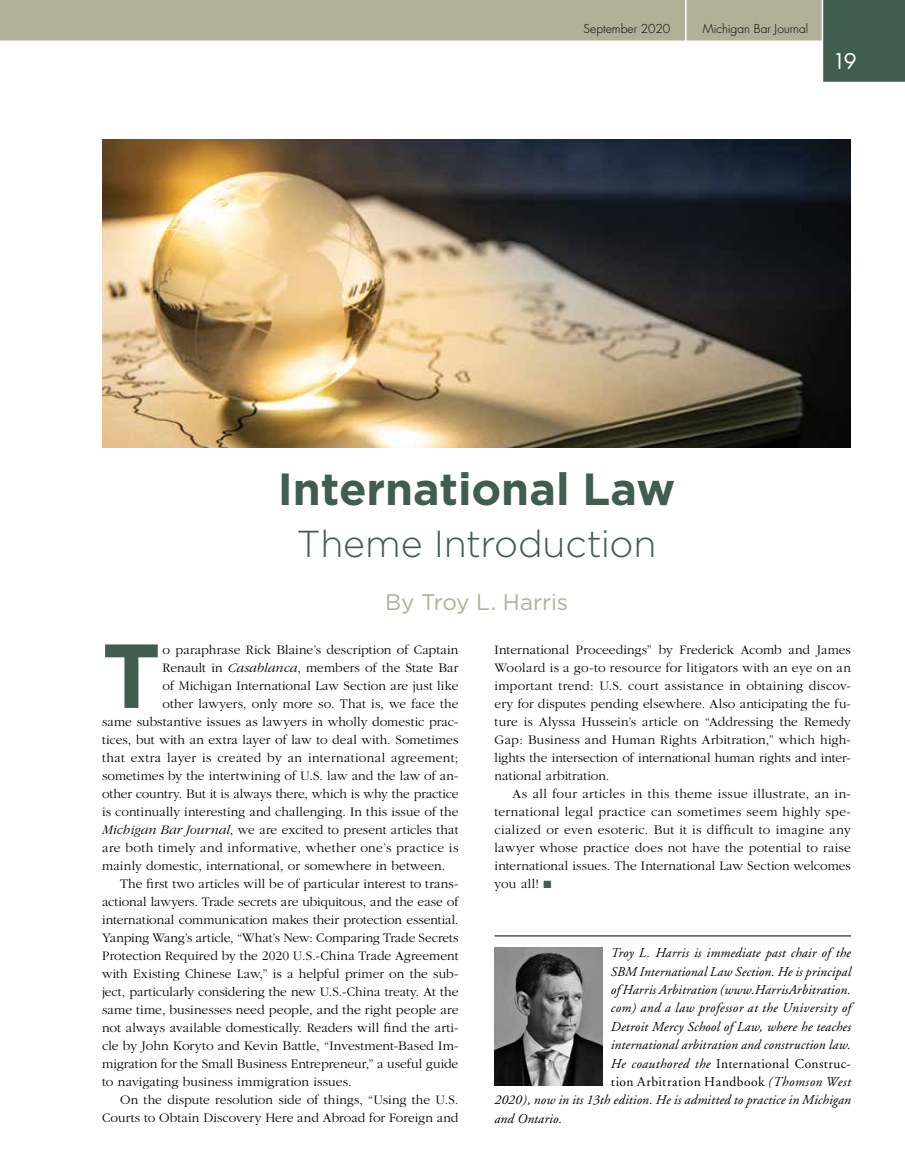
<style>
.page{position:relative;width:905px;height:1175px;background:#fff}
.page>*{position:absolute;margin:0;border:0;box-sizing:border-box;transform-origin:0 0}
.t1{font:700 90.6px "Gotham";color:#405d50}
.t2{font:700 45px "Gotham";color:#405d50}
.t3{font:300 37.5px "Gotham";letter-spacing:-.005em;color:#405d50}
.t4{font:22.5px "Gotham";letter-spacing:-.01em;color:#b1b099}
.t5{font:21px "Futura";color:#fff}
.t6{font:300 13.5px/18px "Garamond";letter-spacing:.005em;color:#000;text-align:justify}
.t7{font:italic 13.5px "Adobe Garamond";letter-spacing:.01em;color:#000}
.t8{font:13.5px "Adobe Garamond";letter-spacing:.035em;color:#000}
.t9{font:300 13.5px "Garamond";letter-spacing:.025em;color:#000}
.t10{font:italic 13.5px "Adobe Garamond";letter-spacing:.03em;color:#000}
.t11{font:300 12px "Futura";letter-spacing:.005em;color:#000}
.s1{font-style:italic}
.s2{color:#405d50}
</style>
<div class="page">
<svg style="left:0;top:0;width:904px;height:82px"></svg>
<img style="left:102px;top:139px;width:748px;height:309px">
<hr style="left:494px;top:935px;width:356px;height:1px;background:#000">
<img style="left:494px;top:947px;width:108px;height:138px">
<p class="t11" style="left:583px;top:21px;width:88px">September 2020</p>
<p class="t11" style="left:702px;top:21px;width:107px">Michigan Bar Journal</p>
<h3 class="t5" style="left:832px;top:47px;width:25px">19</h3>
<h2 class="t2" style="left:278px;top:459px;width:399px">International Law</h2>
<h3 class="t3" style="left:296px;top:520px;width:361px">Theme Introduction</h3>
<h3 class="t4" style="left:385px;top:587px;width:184px">By Troy L. Harris</h3>
<h1 class="t1" style="left:102px;top:615px;width:60px">T</h1>
<p class="t6" style="left:163px;top:641px;width:297px">o paraphrase Rick Blaine’s description of Captain</p>
<p class="t6" style="left:163px;top:659px;width:297px">Renault in <span class="s1">Casablanca</span>, members of the State Bar</p>
<p class="t6" style="left:163px;top:677px;width:297px">of Michigan International Law Section are just like</p>
<p class="t6" style="left:163px;top:695px;width:297px">other lawyers, only more so. That is, we face the</p>
<p class="t6" style="left:102px;top:713px;width:358px">same substantive issues as lawyers in wholly domestic prac-</p>
<p class="t6" style="left:102px;top:731px;width:358px">tices, but with an extra layer of law to deal with. Sometimes</p>
<p class="t9" style="left:102px;top:750px;width:358px">that extra layer is created by an international agreement;</p>
<p class="t6" style="left:102px;top:767px;width:358px">sometimes by the intertwining of U.S. law and the law of an-</p>
<p class="t6" style="left:102px;top:785px;width:358px">other country. But it is always there, which is why the practice</p>
<p class="t6" style="left:102px;top:803px;width:358px">is continually interesting and challenging. In this issue of the</p>
<p class="t6" style="left:102px;top:821px;width:358px"><span class="s1">Michigan Bar Journal</span>, we are excited to present articles that</p>
<p class="t6" style="left:102px;top:839px;width:358px">are both timely and informative, whether one’s practice is</p>
<p class="t6" style="left:102px;top:857px;width:345px">mainly domestic, international, or somewhere in between.</p>
<p class="t6" style="left:120px;top:875px;width:340px">The first two articles will be of particular interest to trans-</p>
<p class="t6" style="left:102px;top:893px;width:358px">actional lawyers. Trade secrets are ubiquitous, and the ease of</p>
<p class="t6" style="left:102px;top:911px;width:358px">international communication makes their protection essential.</p>
<p class="t6" style="left:102px;top:929px;width:358px">Yanping Wang’s article, “What’s New: Comparing Trade Secrets</p>
<p class="t6" style="left:102px;top:947px;width:358px">Protection Required by the 2020 U.S.-China Trade Agreement</p>
<p class="t6" style="left:102px;top:965px;width:358px">with Existing Chinese Law,” is a helpful primer on the sub-</p>
<p class="t6" style="left:102px;top:983px;width:358px">ject, particularly considering the new U.S.-China treaty. At the</p>
<p class="t6" style="left:102px;top:1001px;width:358px">same time, businesses need people, and the right people are</p>
<p class="t6" style="left:102px;top:1019px;width:358px">not always available domestically. Readers will find the arti-</p>
<p class="t6" style="left:102px;top:1037px;width:358px">cle by John Koryto and Kevin Battle, “Investment-Based Im-</p>
<p class="t6" style="left:102px;top:1055px;width:358px">migration for the Small Business Entrepreneur,” a useful guide</p>
<p class="t6" style="left:102px;top:1073px;width:251px">to navigating business immigration issues.</p>
<p class="t6" style="left:120px;top:1091px;width:340px">On the dispute resolution side of things, “Using the U.S.</p>
<p class="t6" style="left:102px;top:1109px;width:358px">Courts to Obtain Discovery Here and Abroad for Foreign and</p>
<p class="t6" style="left:494px;top:641px;width:358px">International Proceedings” by Frederick Acomb and James Woolard is a go-to resource for litigators with an eye on an important trend: U.S. court assistance in obtaining discov&shy;ery for disputes pending elsewhere. Also anticipating the fu&shy;ture is Alyssa Hussein’s article on “Addressing the Remedy Gap: Business and Human Rights Arbitration,” which high&shy;lights the intersection of international human rights and inter&shy;national arbitration.</p>
<p class="t6" style="left:494px;top:785px;width:358px;text-indent:18px">As all four articles in this theme issue illustrate, an in&shy;ternational legal practice can sometimes seem highly spe&shy;cialized or even esoteric. But it is difficult to imagine any lawyer whose practice does not have the potential to raise international issues. The International Law Section welcomes you all! <span class="s2">■</span></p>
<p class="t7" style="left:610px;top:945px;width:241px">Troy L. Harris is immediate past chair of the</p>
<p class="t7" style="left:610px;top:964px;width:242px">SBM International Law Section. He is principal</p>
<p class="t7" style="left:610px;top:982px;width:241px">of Harris Arbitration (www.HarrisArbitration.</p>
<p class="t10" style="left:610px;top:1001px;width:242px">com) and a law professor at the University of</p>
<p class="t7" style="left:610px;top:1019px;width:242px">Detroit Mercy School of Law, where he teaches</p>
<p class="t7" style="left:610px;top:1037px;width:241px">international arbitration and construction law.</p>
<p class="t8" style="left:610px;top:1056px;width:242px"><span class="s1">He coauthored the</span> International Construc-</p>
<p class="t8" style="left:610px;top:1074px;width:241px">tion Arbitration Handbook <span class="s1">(Thomson West</span></p>
<p class="t7" style="left:494px;top:1092px;width:358px">2020), now in its 13th edition. He is admitted to practice in Michigan</p>
<p class="t7" style="left:494px;top:1111px;width:69px">and Ontario.</p>
</div>
